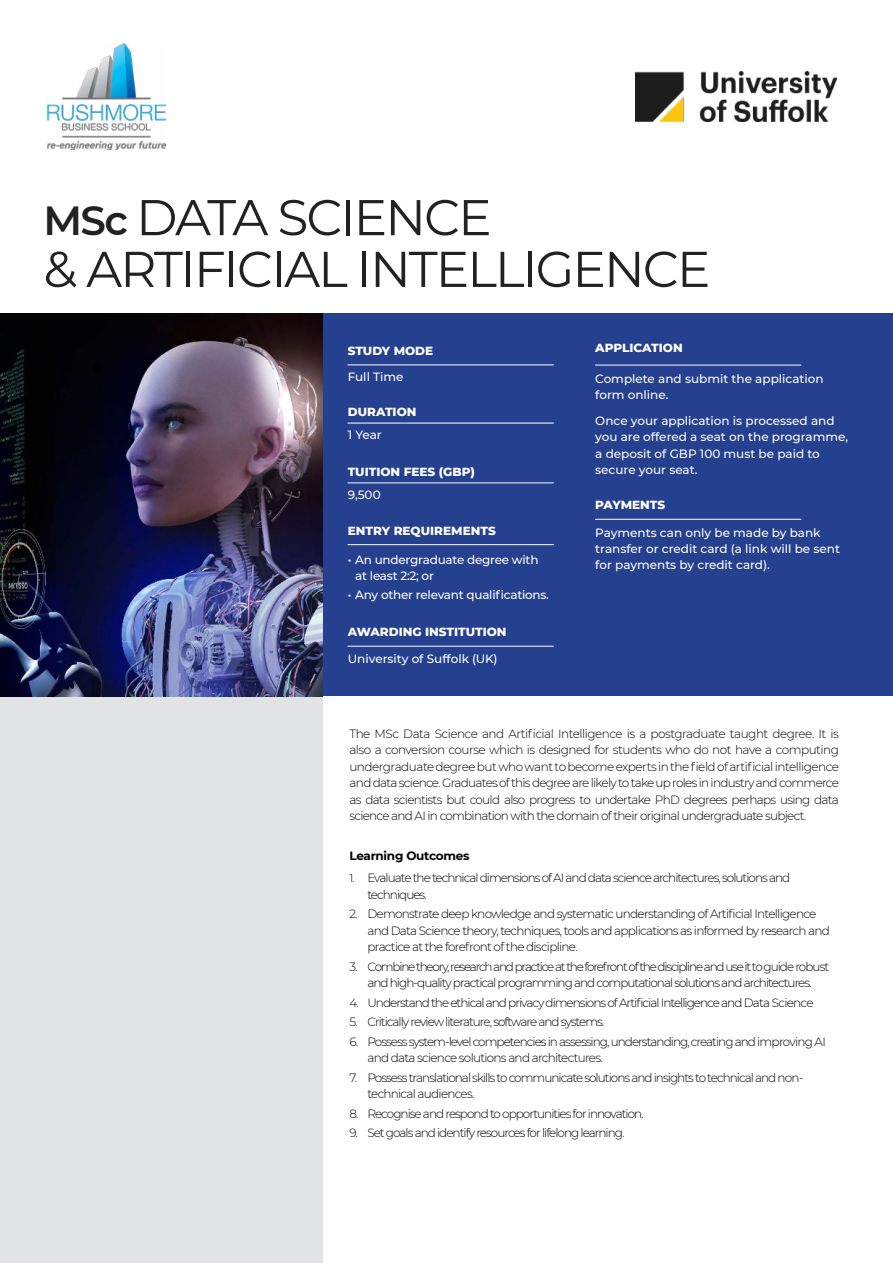
<style>
.page{position:relative;width:893px;height:1263px;background:#fff}
.page>*{position:absolute;margin:0;border:0;box-sizing:border-box;transform-origin:0 0}
.t1{font:50.25px/51.8px "Montserrat";letter-spacing:-.04em;color:#222223}
.t2{font:300 12px/16.5px "Montserrat";letter-spacing:-.08em;color:#000}
.t3{font:500 12px/16.2px "Montserrat";color:#fff}
.t4{font:300 12px/16.5px "Montserrat";letter-spacing:-.06em;color:#000}
.t5{font:800 12px "Montserrat";color:#fff}
.t6{font:500 12px/16.2px "Montserrat";letter-spacing:-.02em;color:#fff}
.t7{font:700 12px "Montserrat";letter-spacing:-.02em;color:#000}
.s1{font-weight:600;font-size:40.65px}
.s2{font-size:11.25px}
</style>
<div class="page">
<div style="left:0;top:613px;width:322px;height:650px;background:#e2e3e4"></div>
<div style="left:322px;top:313px;width:571px;height:383px;background:#25408e"></div>
<img style="left:48px;top:44px;width:117px;height:106px">
<img style="left:0;top:313px;width:322px;height:383px">
<hr style="left:348px;top:365px;width:205px;height:1px;background:#fff">
<hr style="left:348px;top:423px;width:205px;height:1px;background:#fff">
<hr style="left:348px;top:483px;width:205px;height:1px;background:#fff">
<hr style="left:348px;top:646px;width:205px;height:1px;background:#fff">
<img style="left:636px;top:72px;width:201px;height:49px">
<hr style="left:595px;top:365px;width:206px;height:1px;background:#fff">
<hr style="left:595px;top:519px;width:206px;height:1px;background:#fff">
<hr style="left:348px;top:544px;width:205px;height:1px;background:#fff">
<h1 class="t1" style="left:43px;top:196px;width:668px"><span class="s1">MSc</span> DATA SCIENCE<br>&amp; ARTIFICIAL INTELLIGENCE</h1>
<p class="t5" style="left:348px;top:346px;width:87px">STUDY MODE</p>
<p class="t3" style="left:348px;top:370px;width:57px">Full Time</p>
<p class="t5" style="left:348px;top:407px;width:70px">DURATION</p>
<p class="t3" style="left:348px;top:428px;width:35px">1 Year</p>
<p class="t5" style="left:348px;top:467px;width:129px">TUITION FEES (GBP)</p>
<p class="t3" style="left:348px;top:488px;width:34px">9,500</p>
<p class="t5" style="left:348px;top:526px;width:149px">ENTRY REQUIREMENTS</p>
<p class="t6" style="left:355px;top:553px;width:185px;text-indent:-8px">• An undergraduate degree with at least 2:2; or</p>
<p class="t6" style="left:348px;top:588px;width:203px">• Any other relevant qualifications.</p>
<p class="t5" style="left:348px;top:627px;width:160px">AWARDING INSTITUTION</p>
<p class="t3" style="left:348px;top:651px;width:151px">University of Suffolk (UK)</p>
<p class="t5" style="left:595px;top:343px;width:89px">APPLICATION</p>
<p class="t3" style="left:595px;top:371px;width:230px">Complete and submit the application form online.</p>
<p class="t3" style="left:595px;top:414px;width:254px">Once your application is processed and you are offered a seat on the programme, a deposit of GBP 100 must be paid to secure your seat.</p>
<p class="t5" style="left:595px;top:500px;width:72px">PAYMENTS</p>
<p class="t3" style="left:595px;top:525px;width:246px">Payments can only be made by bank transfer or credit card (a link will be sent for payments by credit card).</p>
<p class="t2" style="left:349px;top:725px;width:491px;text-align:justify">The MSc Data Science and Artificial Intelligence is a postgraduate taught degree. It is also a conversion course which is designed for students who do not have a computing undergraduate degree but who want to become experts in the field of artificial intelligence and data science. Graduates of this degree are likely to take up roles in industry and commerce as data scientists but could also progress to undertake PhD degrees perhaps using data science and AI in combination with the domain of their original undergraduate subject.</p>
<p class="t7" style="left:349px;top:850px;width:122px">Learning Outcomes</p>
<p class="t2" style="left:367px;top:869px;width:424px;text-indent:-18px"><span class="s2">1.</span> Evaluate the technical dimensions of AI and data science architectures, solutions and techniques.</p>
<p class="t4" style="left:367px;top:905px;width:464px;text-indent:-18px">2. Demonstrate deep knowledge and systematic understanding of Artificial Intelligence and Data Science theory, techniques, tools and applications as informed by research and practice at the forefront of the discipline.</p>
<p class="t2" style="left:349px;top:958px;width:481px;text-align:center">3. Combine theory,research and practice at the forefront of the discipline and use it to guide robust and high-quality practical programming and computational solutions and architectures.</p>
<p class="t2" style="left:349px;top:994px;width:466px">4. Understand the ethical and privacy dimensions of Artificial Intelligence and Data Science</p>
<p class="t2" style="left:349px;top:1013px;width:256px">5. Critically review literature, software and systems.</p>
<p class="t2" style="left:367px;top:1033px;width:460px;text-indent:-18px">6. Possess system-level competencies in assessing, understanding, creating and improving AI and data science solutions and architectures.</p>
<p class="t2" style="left:367px;top:1069px;width:438px;text-indent:-18px">7. Possess translational skills to communicate solutions and insights to technical and non&shy;technical audiences.</p>
<p class="t2" style="left:349px;top:1105px;width:296px">8. Recognise and respond to opportunities for innovation.</p>
<p class="t2" style="left:349px;top:1124px;width:277px">9. Set goals and identify resources for lifelong learning.</p>
</div>
